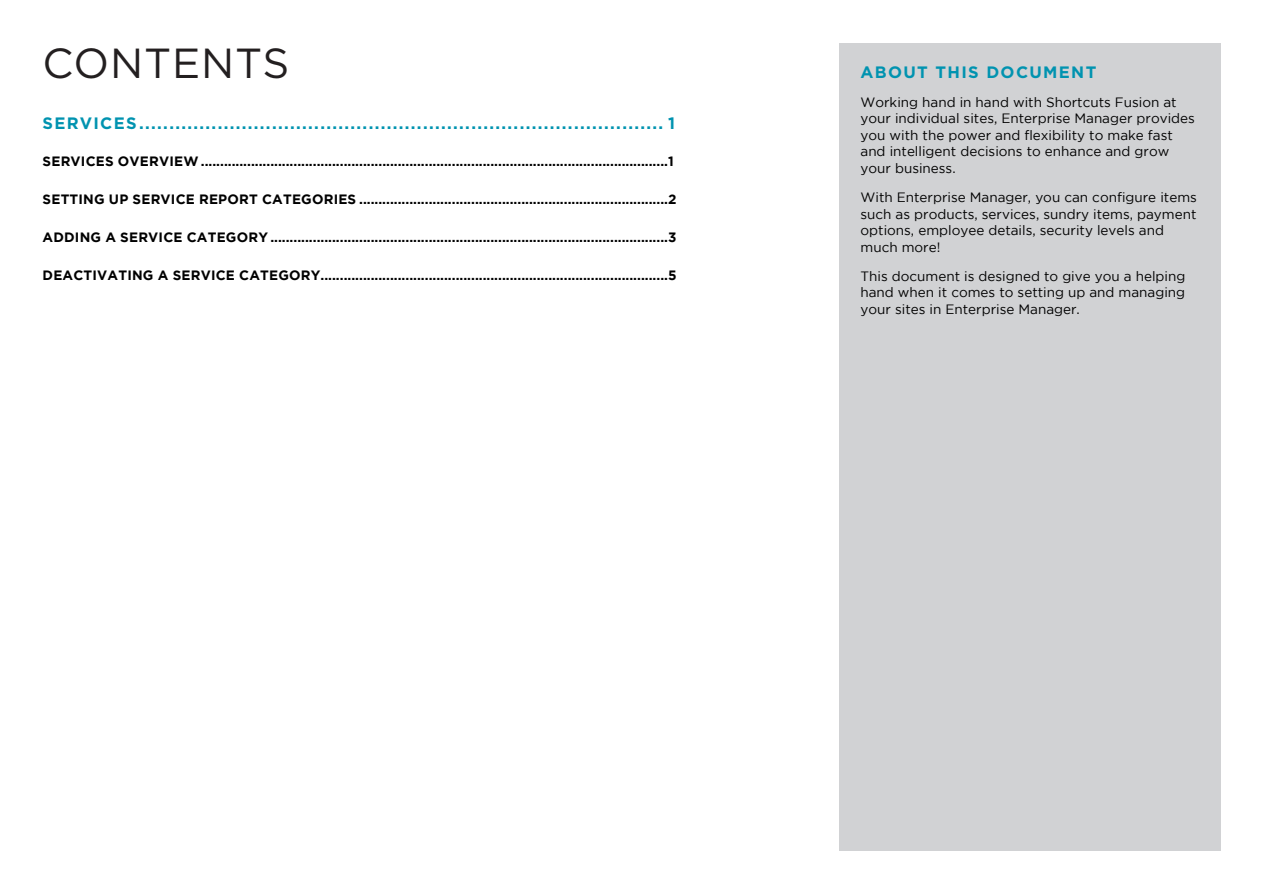
<style>
.page{position:relative;width:1263px;height:893px;background:#fff}
.page>*{position:absolute;margin:0;border:0;box-sizing:border-box;transform-origin:0 0}
.t1{font:42px "Gotham HTF";letter-spacing:.02em;color:#231f20}
.H2_table_of_contents{font:700 16.5px "Gotham HTF";letter-spacing:.08em;color:#0093b0}
.H3_table_of_contents{font:700 13.5px "Gotham";letter-spacing:.015em;color:#000}
.Body{font:13.5px/16.5px "Gotham";color:#000}
</style>
<div class="page">
<div style="left:839px;top:43px;width:381px;height:807px;background:#d1d2d4"></div>
<h1 class="t1" style="left:43px;top:40px;width:248px">CONTENTS</h1>
<p class="H2_table_of_contents" style="left:43px;top:113px;width:634px">SERVICES....................................................................................... 1</p>
<p class="H3_table_of_contents" style="left:43px;top:154px;width:633px">SERVICES OVERVIEW .........................................................................................................................1</p>
<p class="H3_table_of_contents" style="left:43px;top:192px;width:635px">SETTING UP SERVICE REPORT CATEGORIES ................................................................................2</p>
<p class="H3_table_of_contents" style="left:43px;top:229px;width:635px">ADDING A SERVICE CATEGORY .......................................................................................................3</p>
<p class="H3_table_of_contents" style="left:43px;top:267px;width:635px">DEACTIVATING A SERVICE CATEGORY..........................................................................................5</p>
<p class="H2_table_of_contents" style="left:860px;top:62px;width:237px">ABOUT THIS DOCUMENT</p>
<p class="Body" style="left:860px;top:94px;width:336px">Working hand in hand with Shortcuts Fusion at your individual sites, Enterprise Manager provides you with the power and flexibility to make fast and intelligent decisions to enhance and grow your business.</p>
<p class="Body" style="left:860px;top:189px;width:338px">With Enterprise Manager, you can configure items such as products, services, sundry items, payment options, employee details, security levels and much more!</p>
<p class="Body" style="left:860px;top:268px;width:326px;text-align:justify">This document is designed to give you a helping hand when it comes to setting up and managing your sites in Enterprise Manager.</p>
</div>
